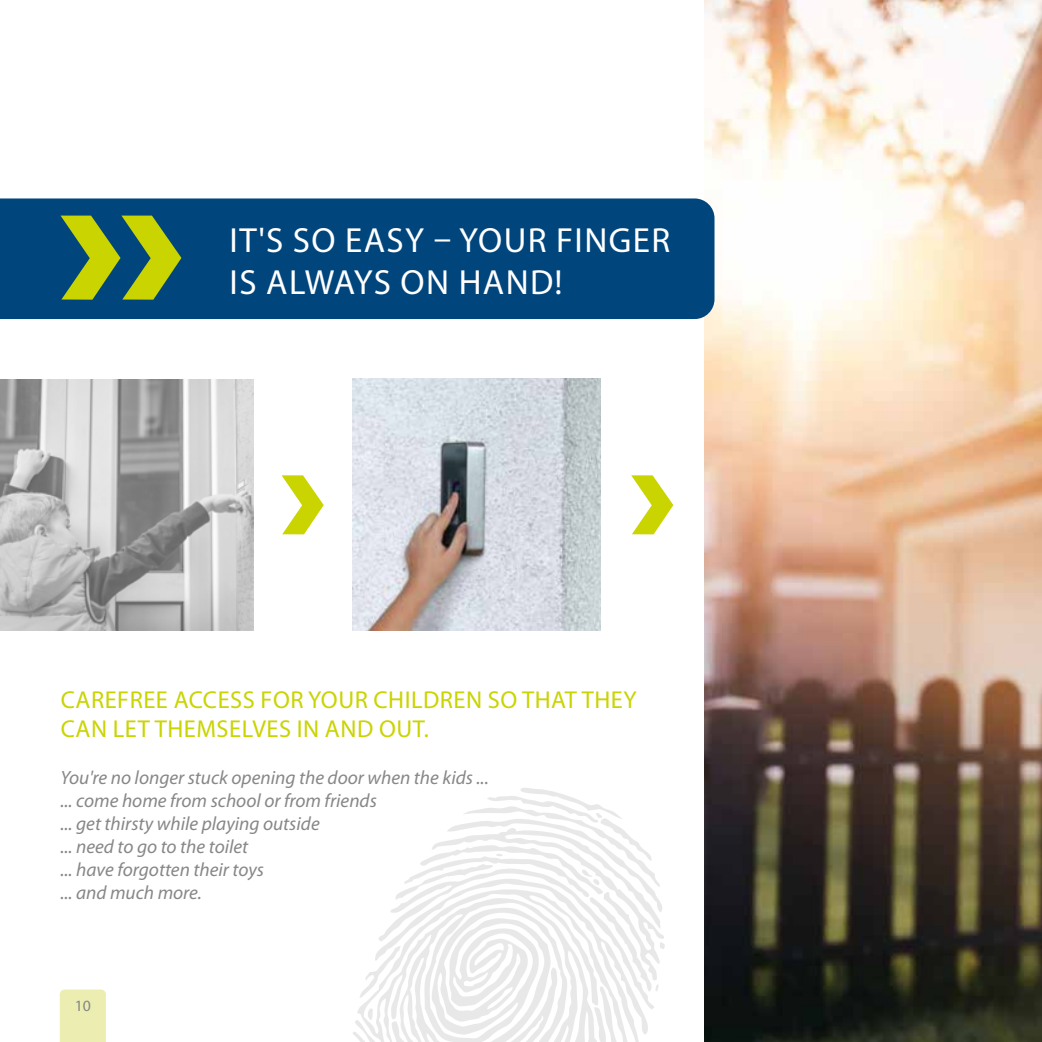
<style>
.page{position:relative;width:1042px;height:1042px;background:#fff}
.page>*{position:absolute;margin:0;border:0;box-sizing:border-box;transform-origin:0 0}
.t1{font:35px/42px "Myriad Pro";letter-spacing:.04em;color:#fff}
.t2{font:24.5px/29.4px "Myriad Pro";letter-spacing:.02em;color:#cad400}
.t3{font:italic 19.25px/23.1px "Myriad Pro";color:#878787}
.t4{font:15.75px "Myriad Pro";color:#878787}
</style>
<div class="page">
<img style="left:704px;top:0;width:338px;height:1042px">
<svg style="left:353px;top:788px;width:312px;height:254px"></svg>
<div style="left:0;top:198px;width:714px;height:121px;background:#00457c"></div>
<svg style="left:61px;top:216px;width:120px;height:84px;background:#678d3c"></svg>
<img style="left:0;top:379px;width:253px;height:251px">
<svg style="left:282px;top:475px;width:42px;height:59px"></svg>
<svg style="left:631px;top:475px;width:42px;height:59px"></svg>
<img style="left:352px;top:378px;width:248px;height:252px">
<div style="left:60px;top:989px;width:46px;height:53px;background:#ebedb1"></div>
<h1 class="t1" style="left:230px;top:219px;width:442px">IT'S SO EASY – YOUR FINGER<br>IS ALWAYS ON HAND!</h1>
<p class="t2" style="left:61px;top:685px;width:577px">CAREFREE ACCESS FOR YOUR CHILDREN SO THAT THEY<br>CAN LET THEMSELVES IN AND OUT.</p>
<p class="t3" style="left:61px;top:765px;width:430px">You're no longer stuck opening the door when the kids ... ... come home from school or from friends<br>... get thirsty while playing outside<br>... need to go to the toilet<br>... have forgotten their toys<br>... and much more.</p>
<p class="t4" style="left:75px;top:996px;width:18px">10</p>
</div>
